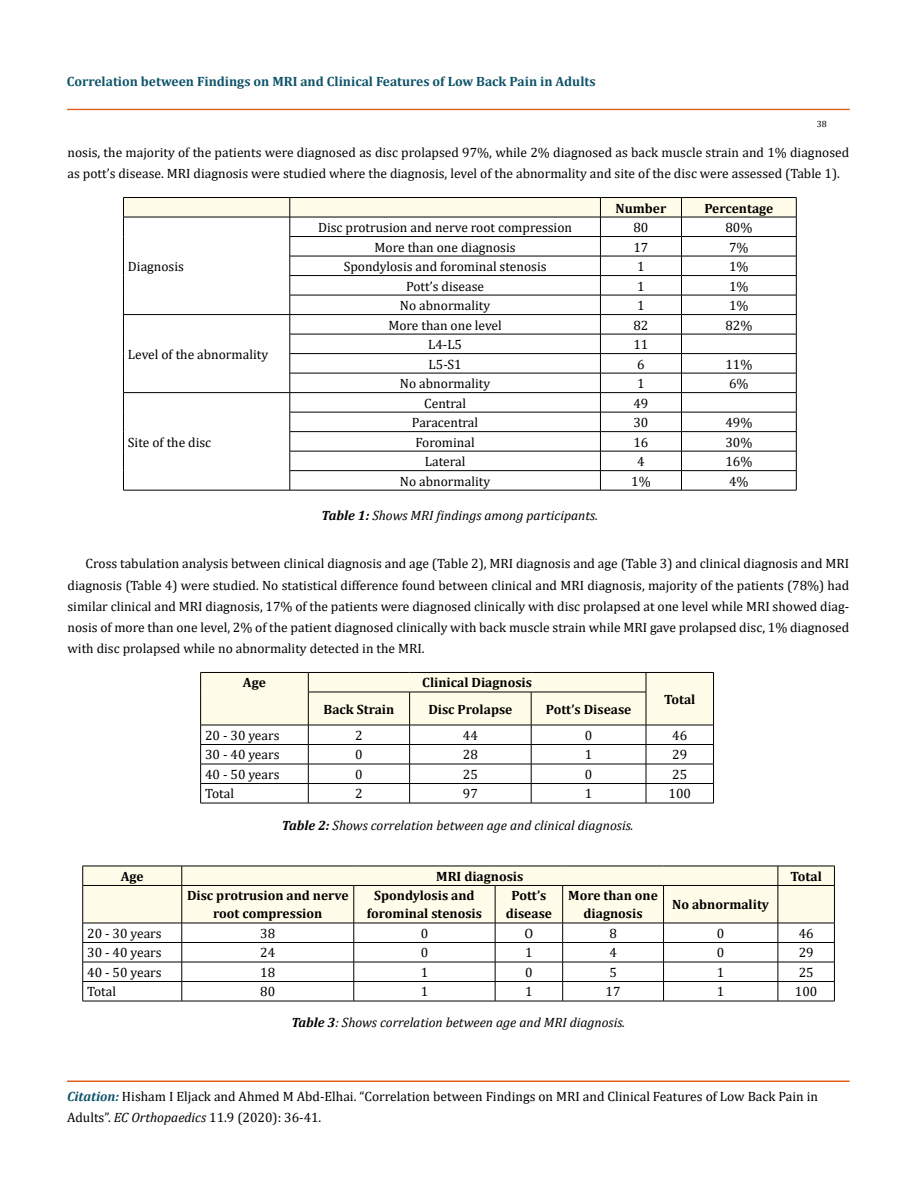
<style>
.page{position:relative;width:917px;height:1190px;background:#fff}
.page>*{position:absolute;margin:0;border:0;box-sizing:border-box;transform-origin:0 0}
.t1{font:13.5px/21px "Cambria";color:#000}
.t2{font:700 13.5px/18px "Cambria";color:#000;text-align:center}
.t3{font:italic 13.5px "Cambria";color:#000}
.t4{font:700 13.5px "Cambria";color:#0e546a}
.t5{font:9px "Cambria";color:#000}
.s1{font-weight:700}
.s2{font-weight:700;font-style:italic;color:#0e546a}
.s3{font-style:italic}
</style>
<div class="page">
<div style="left:67px;top:109px;width:782px;height:1px;border:1px solid #e05d1a"></div>
<div style="left:67px;top:1081px;width:782px;height:1px;border:1px solid #e05d1a"></div>
<svg style="left:123px;top:197px;width:674px;height:293px"></svg>
<hr style="left:123px;top:490px;width:167px;height:1px;background:#000">
<hr style="left:290px;top:490px;width:310px;height:1px;background:#000">
<hr style="left:600px;top:490px;width:81px;height:1px;background:#000">
<hr style="left:681px;top:490px;width:115px;height:1px;background:#000">
<svg style="left:200px;top:672px;width:514px;height:131px"></svg>
<hr style="left:200px;top:802px;width:108px;height:1px;background:#000">
<hr style="left:308px;top:802px;width:101px;height:1px;background:#000">
<hr style="left:409px;top:802px;width:122px;height:1px;background:#000">
<hr style="left:531px;top:802px;width:115px;height:1px;background:#000">
<hr style="left:646px;top:802px;width:67px;height:1px;background:#000">
<hr style="left:82px;top:865px;width:100px;height:1px;background:#000">
<hr style="left:182px;top:865px;width:172px;height:1px;background:#000">
<hr style="left:354px;top:865px;width:141px;height:1px;background:#000">
<hr style="left:495px;top:865px;width:67px;height:1px;background:#000">
<hr style="left:562px;top:865px;width:101px;height:1px;background:#000">
<hr style="left:663px;top:865px;width:114px;height:1px;background:#000">
<hr style="left:777px;top:865px;width:57px;height:1px;background:#000">
<svg style="left:82px;top:866px;width:753px;height:134px"></svg>
<hr style="left:82px;top:1000px;width:100px;height:1px;background:#000">
<hr style="left:182px;top:1000px;width:172px;height:1px;background:#000">
<hr style="left:354px;top:1000px;width:141px;height:1px;background:#000">
<hr style="left:495px;top:1000px;width:67px;height:1px;background:#000">
<hr style="left:562px;top:1000px;width:101px;height:1px;background:#000">
<hr style="left:663px;top:1000px;width:114px;height:1px;background:#000">
<hr style="left:777px;top:1000px;width:57px;height:1px;background:#000">
<p class="t4" style="left:67px;top:72px;width:530px">Correlation between Findings on MRI and Clinical Features of Low Back Pain in Adults</p>
<p class="t5" style="left:816px;top:118px;width:11px">38</p>
<p class="t1" style="left:68px;top:142px;width:783px">nosis, the majority of the patients were diagnosed as disc prolapsed 97%, while 2% diagnosed as back muscle strain and 1% diagnosed as pott’s disease. MRI diagnosis were studied where the diagnosis, level of the abnormality and site of the disc were assessed (Table 1).</p>
<p class="t2" style="left:615px;top:198px;width:52px">Number</p>
<p class="t2" style="left:704px;top:198px;width:71px">Percentage</p>
<p class="t1" style="left:128px;top:256px;width:58px">Diagnosis</p>
<p class="t1" style="left:128px;top:343px;width:142px">Level of the abnormality</p>
<p class="t1" style="left:318px;top:217px;width:255px">Disc protrusion and nerve root compression</p>
<p class="t1" style="left:633px;top:217px;width:16px">80</p>
<p class="t1" style="left:725px;top:217px;width:28px">80%</p>
<p class="t1" style="left:374px;top:236px;width:143px">More than one diagnosis</p>
<p class="t1" style="left:633px;top:236px;width:16px">17</p>
<p class="t1" style="left:729px;top:236px;width:21px">7%</p>
<p class="t1" style="left:343px;top:256px;width:204px">Spondylosis and forominal stenosis</p>
<p class="t1" style="left:637px;top:256px;width:9px">1</p>
<p class="t1" style="left:729px;top:256px;width:21px">1%</p>
<p class="t1" style="left:406px;top:275px;width:80px">Pott’s disease</p>
<p class="t1" style="left:637px;top:275px;width:9px">1</p>
<p class="t1" style="left:729px;top:275px;width:21px">1%</p>
<p class="t1" style="left:400px;top:295px;width:92px">No abnormality</p>
<p class="t1" style="left:637px;top:295px;width:9px">1</p>
<p class="t1" style="left:729px;top:295px;width:21px">1%</p>
<p class="t1" style="left:388px;top:314px;width:115px">More than one level</p>
<p class="t1" style="left:633px;top:314px;width:16px">82</p>
<p class="t1" style="left:725px;top:314px;width:28px">82%</p>
<p class="t1" style="left:428px;top:334px;width:35px">L4-L5</p>
<p class="t1" style="left:633px;top:334px;width:16px">11</p>
<p class="t1" style="left:428px;top:353px;width:34px">L5-S1</p>
<p class="t1" style="left:637px;top:353px;width:9px">6</p>
<p class="t1" style="left:725px;top:353px;width:28px">11%</p>
<p class="t1" style="left:400px;top:373px;width:92px">No abnormality</p>
<p class="t1" style="left:637px;top:373px;width:9px">1</p>
<p class="t1" style="left:729px;top:373px;width:21px">6%</p>
<p class="t1" style="left:424px;top:392px;width:43px">Central</p>
<p class="t1" style="left:633px;top:392px;width:16px">49</p>
<p class="t1" style="left:412px;top:412px;width:68px">Paracentral</p>
<p class="t1" style="left:633px;top:412px;width:16px">30</p>
<p class="t1" style="left:725px;top:412px;width:28px">49%</p>
<p class="t1" style="left:415px;top:431px;width:61px">Forominal</p>
<p class="t1" style="left:633px;top:431px;width:16px">16</p>
<p class="t1" style="left:725px;top:431px;width:28px">30%</p>
<p class="t1" style="left:425px;top:451px;width:42px">Lateral</p>
<p class="t1" style="left:637px;top:451px;width:9px">4</p>
<p class="t1" style="left:725px;top:451px;width:28px">16%</p>
<p class="t1" style="left:400px;top:470px;width:92px">No abnormality</p>
<p class="t1" style="left:631px;top:470px;width:21px">1%</p>
<p class="t1" style="left:729px;top:470px;width:21px">4%</p>
<p class="t3" style="left:321px;top:506px;width:278px"><span class="s1">Table 1:</span> Shows MRI findings among participants.</p>
<p class="t1" style="left:67px;top:553px;width:783px;text-align:justify;text-indent:18px">Cross tabulation analysis between clinical diagnosis and age (Table 2), MRI diagnosis and age (Table 3) and clinical diagnosis and MRI diagnosis (Table 4) were studied. No statistical difference found between clinical and MRI diagnosis, majority of the patients (78%) had similar clinical and MRI diagnosis, 17% of the patients were diagnosed clinically with disc prolapsed at one level while MRI showed diag&shy;nosis of more than one level, 2% of the patient diagnosed clinically with back muscle strain while MRI gave prolapsed disc, 1% diagnosed with disc prolapsed while no abnormality detected in the MRI.</p>
<p class="t2" style="left:243px;top:673px;width:24px">Age</p>
<p class="t2" style="left:422px;top:673px;width:111px">Clinical Diagnosis</p>
<p class="t2" style="left:664px;top:690px;width:33px">Total</p>
<p class="t2" style="left:323px;top:699px;width:72px">Back Strain</p>
<p class="t2" style="left:428px;top:699px;width:86px">Disc Prolapse</p>
<p class="t2" style="left:545px;top:699px;width:87px">Pott’s Disease</p>
<p class="t1" style="left:205px;top:725px;width:76px">20 - 30 years</p>
<p class="t1" style="left:355px;top:725px;width:9px">2</p>
<p class="t1" style="left:463px;top:725px;width:16px">44</p>
<p class="t1" style="left:585px;top:725px;width:9px">0</p>
<p class="t1" style="left:672px;top:725px;width:16px">46</p>
<p class="t1" style="left:205px;top:744px;width:76px">30 - 40 years</p>
<p class="t1" style="left:355px;top:744px;width:9px">0</p>
<p class="t1" style="left:463px;top:744px;width:16px">28</p>
<p class="t1" style="left:585px;top:744px;width:9px">1</p>
<p class="t1" style="left:672px;top:744px;width:16px">29</p>
<p class="t1" style="left:205px;top:764px;width:76px">40 - 50 years</p>
<p class="t1" style="left:355px;top:764px;width:9px">0</p>
<p class="t1" style="left:463px;top:764px;width:16px">25</p>
<p class="t1" style="left:585px;top:764px;width:9px">0</p>
<p class="t1" style="left:672px;top:764px;width:16px">25</p>
<p class="t1" style="left:205px;top:783px;width:30px">Total</p>
<p class="t1" style="left:355px;top:783px;width:9px">2</p>
<p class="t1" style="left:463px;top:783px;width:16px">97</p>
<p class="t1" style="left:585px;top:783px;width:9px">1</p>
<p class="t1" style="left:668px;top:783px;width:24px">100</p>
<p class="t3" style="left:282px;top:815px;width:353px"><span class="s1">Table 2:</span> Shows correlation between age and clinical diagnosis.</p>
<p class="t2" style="left:121px;top:867px;width:24px">Age</p>
<p class="t2" style="left:436px;top:867px;width:89px">MRI diagnosis</p>
<p class="t2" style="left:790px;top:867px;width:33px">Total</p>
<p class="t2" style="left:187px;top:886px;width:163px">Disc protrusion and nerve root compression</p>
<p class="t2" style="left:367px;top:886px;width:117px">Spondylosis and forominal stenosis</p>
<p class="t2" style="left:505px;top:886px;width:48px">Pott’s disease</p>
<p class="t2" style="left:568px;top:886px;width:91px">More than one diagnosis</p>
<p class="t2" style="left:672px;top:895px;width:98px">No abnormality</p>
<p class="t1" style="left:87px;top:922px;width:76px">20 - 30 years</p>
<p class="t1" style="left:260px;top:922px;width:16px">38</p>
<p class="t1" style="left:420px;top:922px;width:9px">0</p>
<p class="t1" style="left:524px;top:922px;width:10px">O</p>
<p class="t1" style="left:609px;top:922px;width:9px">8</p>
<p class="t1" style="left:717px;top:922px;width:9px">0</p>
<p class="t1" style="left:798px;top:922px;width:16px">46</p>
<p class="t1" style="left:87px;top:942px;width:76px">30 - 40 years</p>
<p class="t1" style="left:260px;top:942px;width:16px">24</p>
<p class="t1" style="left:420px;top:942px;width:9px">0</p>
<p class="t1" style="left:525px;top:942px;width:9px">1</p>
<p class="t1" style="left:609px;top:942px;width:9px">4</p>
<p class="t1" style="left:717px;top:942px;width:9px">0</p>
<p class="t1" style="left:798px;top:942px;width:16px">29</p>
<p class="t1" style="left:87px;top:961px;width:76px">40 - 50 years</p>
<p class="t1" style="left:260px;top:961px;width:16px">18</p>
<p class="t1" style="left:420px;top:961px;width:9px">1</p>
<p class="t1" style="left:525px;top:961px;width:9px">0</p>
<p class="t1" style="left:609px;top:961px;width:9px">5</p>
<p class="t1" style="left:717px;top:961px;width:9px">1</p>
<p class="t1" style="left:798px;top:961px;width:16px">25</p>
<p class="t1" style="left:87px;top:981px;width:30px">Total</p>
<p class="t1" style="left:260px;top:981px;width:16px">80</p>
<p class="t1" style="left:420px;top:981px;width:9px">1</p>
<p class="t1" style="left:525px;top:981px;width:9px">1</p>
<p class="t1" style="left:605px;top:981px;width:16px">17</p>
<p class="t1" style="left:717px;top:981px;width:9px">1</p>
<p class="t1" style="left:795px;top:981px;width:24px">100</p>
<p class="t3" style="left:291px;top:1013px;width:335px"><span class="s1">Table 3</span>: Shows correlation between age and MRI diagnosis.</p>
<p class="t1" style="left:128px;top:431px;width:85px">Site of the disc</p>
<p class="t1" style="left:67px;top:1086px;width:752px"><span class="s2">Citation:</span> Hisham I Eljack and Ahmed M Abd-Elhai. “Correlation between Findings on MRI and Clinical Features of Low Back Pain in<br>Adults”. <span class="s3">EC Orthopaedics</span> 11.9 (2020): 36-41.</p>
</div>
